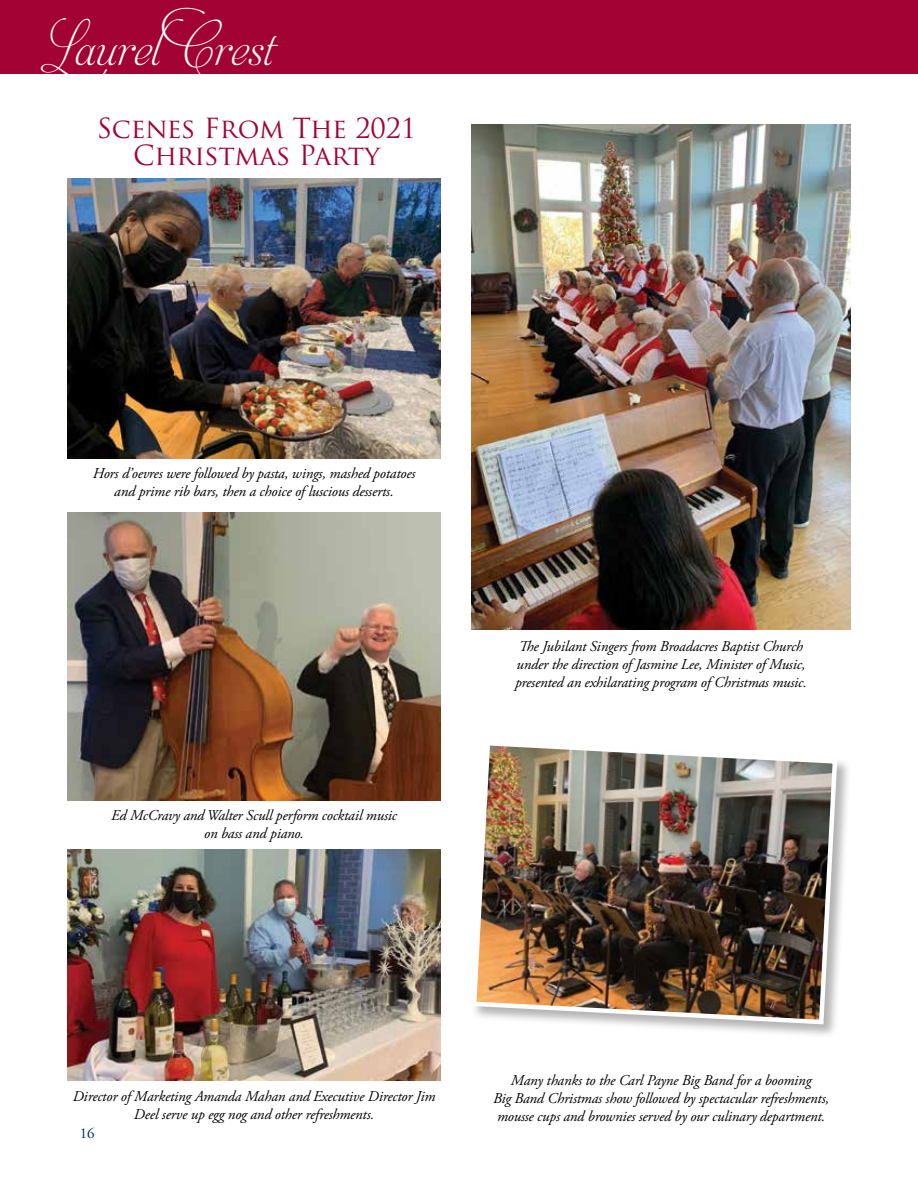
<style>
.page{position:relative;width:918px;height:1188px;background:#fff}
.page>*{position:absolute;margin:0;border:0;box-sizing:border-box;transform-origin:0 0}
.t1{font:39px "Aphrodite Slim Pro";letter-spacing:-.01em;color:#fff}
.t2{font:27px/27px "Trajan Pro";letter-spacing:-.01em;color:#a30234;text-align:center}
.t3{font:italic 15px/18px "Adobe Garamond Pro";letter-spacing:-.01em;color:#000;text-align:center}
.t4{font:15px "Adobe Garamond Pro";color:#002d74}
</style>
<div class="page">
<div style="left:0;top:0;width:918px;height:73px;background:#a30234"></div>
<img style="left:472px;top:124px;width:378px;height:505px">
<img style="left:68px;top:178px;width:373px;height:280px">
<img style="left:68px;top:512px;width:373px;height:288px">
<img style="left:68px;top:850px;width:373px;height:231px">
<div style="left:471px;top:740px;width:381px;height:299px;background:#000;opacity:.3"></div>
<img style="left:471px;top:740px;width:369px;height:287px">
<h1 class="t1" style="left:40px;top:28px;width:235px">LaurelCrest</h1>
<h2 class="t2" style="left:97px;top:114px;width:321px">Scenes From The 2021<br>Christmas Party</h2>
<p class="t3" style="left:93px;top:465px;width:324px">Hors d’oevres were followed by pasta, wings, mashed potatoes and prime rib bars, then a choice of luscious desserts.</p>
<p class="t3" style="left:111px;top:807px;width:287px">Ed McCravy and Walter Scull perform cocktail music on bass and piano.</p>
<p class="t3" style="left:515px;top:638px;width:293px;text-align:left">The Jubilant Singers from Broadacres Baptist Church under the direction of Jasmine Lee, Minister of Music, presented an exhilarating program of Christmas music.</p>
<p class="t3" style="left:73px;top:1087px;width:364px">Director of Marketing Amanda Mahan and Executive Director Jim<br>Deel serve up egg nog and other refreshments.</p>
<p class="t4" style="left:80px;top:1125px;width:16px">16</p>
<p class="t3" style="left:493px;top:1071px;width:338px">Many thanks to the Carl Payne Big Band for a booming<br>Big Band Christmas show followed by spectacular refreshments, mousse cups and brownies served by our culinary department.</p>
</div>
